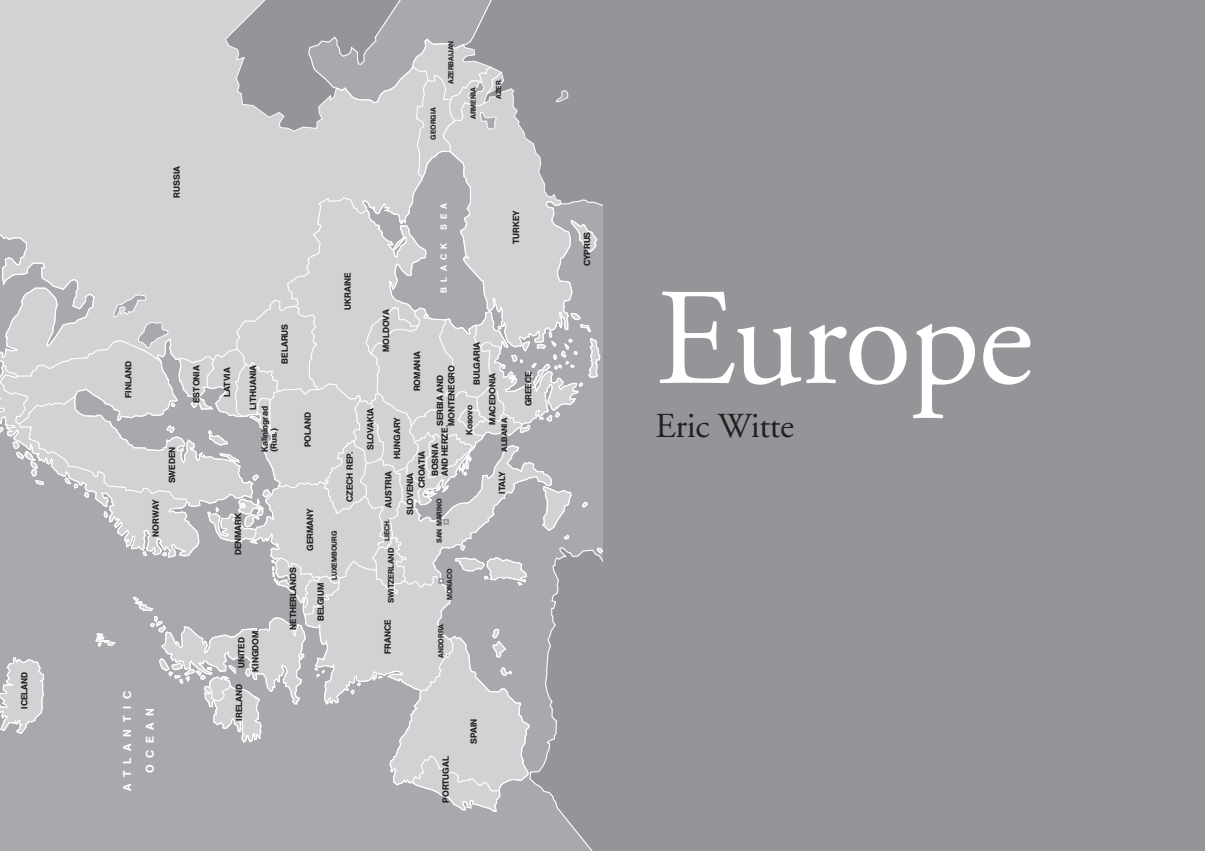
<style>
.page{position:relative;width:1205px;height:851px;background:#fff}
.page>*{position:absolute;margin:0;border:0;box-sizing:border-box;transform-origin:0 0}
.t1{font:137.5px "Adobe Garamond";letter-spacing:-.01em;color:#fff}
.t2{font:35px "Adobe Garamond";letter-spacing:-.01em;color:#231f20}
.t3{font:500 11.25px/22.4px "AG Book BQ";letter-spacing:.6em;color:#fff;text-align:center}
.t4{font:500 8.75px/14.2px "AG Book BQ";color:#231f20}
.t5{font:500 8.75px "AG Book BQ";letter-spacing:.6em;color:#fff}
.t6{font:500 8px "AG Book BQ";color:#231f20}
.t7{font:500 7.25px "AG Book BQ";color:#231f20}
</style>
<div class="page">
<div style="left:602px;top:0;width:603px;height:850px;background:#939598"></div>
<svg style="left:0;top:0;width:602px;height:850px;background:#abadb0"></svg>
<svg style="left:0;top:38px;width:602px;height:774px;background:#c0c1c3"></svg>
<p class="t4" style="left:17px;top:708px;width:39px;rotate:-90deg">ICELAND</p>
<p class="t4" style="left:169px;top:197px;width:33px;rotate:-90deg">RUSSIA</p>
<p class="t4" style="left:121px;top:398px;width:38px;rotate:-90deg">FINLAND</p>
<p class="t4" style="left:149px;top:536px;width:39px;rotate:-90deg">NORWAY</p>
<p class="t4" style="left:165px;top:483px;width:38px;rotate:-90deg">SWEDEN</p>
<p class="t3" style="left:116px;top:790px;width:101px;rotate:-90deg">ATLANTIC<br>OCEAN</p>
<p class="t4" style="left:277px;top:363px;width:41px;rotate:-90deg">BELARUS</p>
<p class="t4" style="left:189px;top:403px;width:39px;rotate:-90deg">ESTONIA</p>
<p class="t4" style="left:220px;top:397px;width:31px;rotate:-90deg">LATVIA</p>
<p class="t4" style="left:246px;top:409px;width:46px;rotate:-90deg">LITHUANIA</p>
<p class="t4" style="left:260px;top:452px;width:47px;line-height:9.1px;rotate:-90deg">Kaliningrad (Rus.)</p>
<p class="t4" style="left:300px;top:447px;width:37px;rotate:-90deg">POLAND</p>
<p class="t4" style="left:341px;top:309px;width:39px;rotate:-90deg">UKRAINE</p>
<p class="t4" style="left:342px;top:502px;width:52px;rotate:-90deg">CZECH REP.</p>
<p class="t4" style="left:231px;top:555px;width:44px;rotate:-90deg">DENMARK</p>
<p class="t4" style="left:234px;top:671px;width:43px;text-align:center;rotate:-90deg">UNITED<br>KINGDOM</p>
<p class="t4" style="left:232px;top:720px;width:38px;rotate:-90deg">IRELAND</p>
<p class="t4" style="left:286px;top:629px;width:64px;rotate:-90deg">NETHERLANDS</p>
<p class="t4" style="left:303px;top:550px;width:44px;rotate:-90deg">GERMANY</p>
<p class="t7" style="left:330px;top:580px;width:51px;rotate:-90deg">LUXEMBOURG</p>
<p class="t4" style="left:313px;top:621px;width:40px;rotate:-90deg">BELGIUM</p>
<p class="t7" style="left:429px;top:140px;width:34px;rotate:-90deg">GEORGIA</p>
<p class="t7" style="left:447px;top:84px;width:45px;rotate:-90deg">AZERBAIJAN</p>
<p class="t7" style="left:469px;top:119px;width:33px;rotate:-90deg">ARMENIA</p>
<p class="t7" style="left:495px;top:99px;width:22px;rotate:-90deg">AZER.</p>
<p class="t4" style="left:363px;top:450px;width:44px;rotate:-90deg">SLOVAKIA</p>
<p class="t5" style="left:439px;top:230px;width:29px;rotate:-90deg">SEA</p>
<p class="t5" style="left:439px;top:292px;width:52px;rotate:-90deg">BLACK</p>
<p class="t4" style="left:379px;top:352px;width:44px;rotate:-90deg">MOLDOVA</p>
<p class="t4" style="left:410px;top:391px;width:42px;rotate:-90deg">ROMANIA</p>
<p class="t4" style="left:434px;top:426px;width:63px;line-height:11.2px;rotate:-90deg">SERBIA AND<br>MONTENEGRO</p>
<p class="t4" style="left:390px;top:458px;width:43px;rotate:-90deg">HUNGARY</p>
<p class="t4" style="left:430px;top:476px;width:53px;line-height:9.6px;rotate:-90deg">BOSNIA<br>AND HERZE.</p>
<p class="t4" style="left:404px;top:488px;width:39px;line-height:11.6px;text-indent:-27px;rotate:-90deg">SLOVENIA<br>CROATIA</p>
<p class="t4" style="left:381px;top:507px;width:38px;rotate:-90deg">AUSTRIA</p>
<p class="t7" style="left:435px;top:543px;width:46px;rotate:-90deg">SAN MARINO</p>
<p class="t7" style="left:383px;top:541px;width:24px;rotate:-90deg">LIECH.</p>
<p class="t6" style="left:387px;top:603px;width:57px;rotate:-90deg">SWITZERLAND</p>
<p class="t4" style="left:380px;top:653px;width:36px;rotate:-90deg">FRANCE</p>
<p class="t7" style="left:446px;top:600px;width:33px;rotate:-90deg">MONACO</p>
<p class="t7" style="left:437px;top:658px;width:36px;rotate:-90deg">ANDORRA</p>
<p class="t4" style="left:509px;top:244px;width:35px;rotate:-90deg">TURKEY</p>
<p class="t4" style="left:580px;top:266px;width:36px;rotate:-90deg">CYPRUS</p>
<h1 class="t1" style="left:656px;top:284px;width:379px">Europe</h1>
<p class="t4" style="left:468px;top:424px;width:84px;line-height:15.9px;text-indent:39px;rotate:-90deg">BULGARIA<br>MACEDONIA</p>
<p class="t4" style="left:521px;top:406px;width:36px;rotate:-90deg">GREECE</p>
<p class="t4" style="left:462px;top:435px;width:31px;rotate:-90deg">Kosovo</p>
<h2 class="t2" style="left:656px;top:411px;width:140px">Eric Witte</h2>
<p class="t6" style="left:500px;top:451px;width:35px;rotate:-90deg">ALBANIA</p>
<p class="t4" style="left:495px;top:493px;width:24px;rotate:-90deg">ITALY</p>
<p class="t4" style="left:438px;top:802px;width:48px;rotate:-90deg">PORTUGAL</p>
<p class="t4" style="left:466px;top:743px;width:27px;rotate:-90deg">SPAIN</p>
</div>
